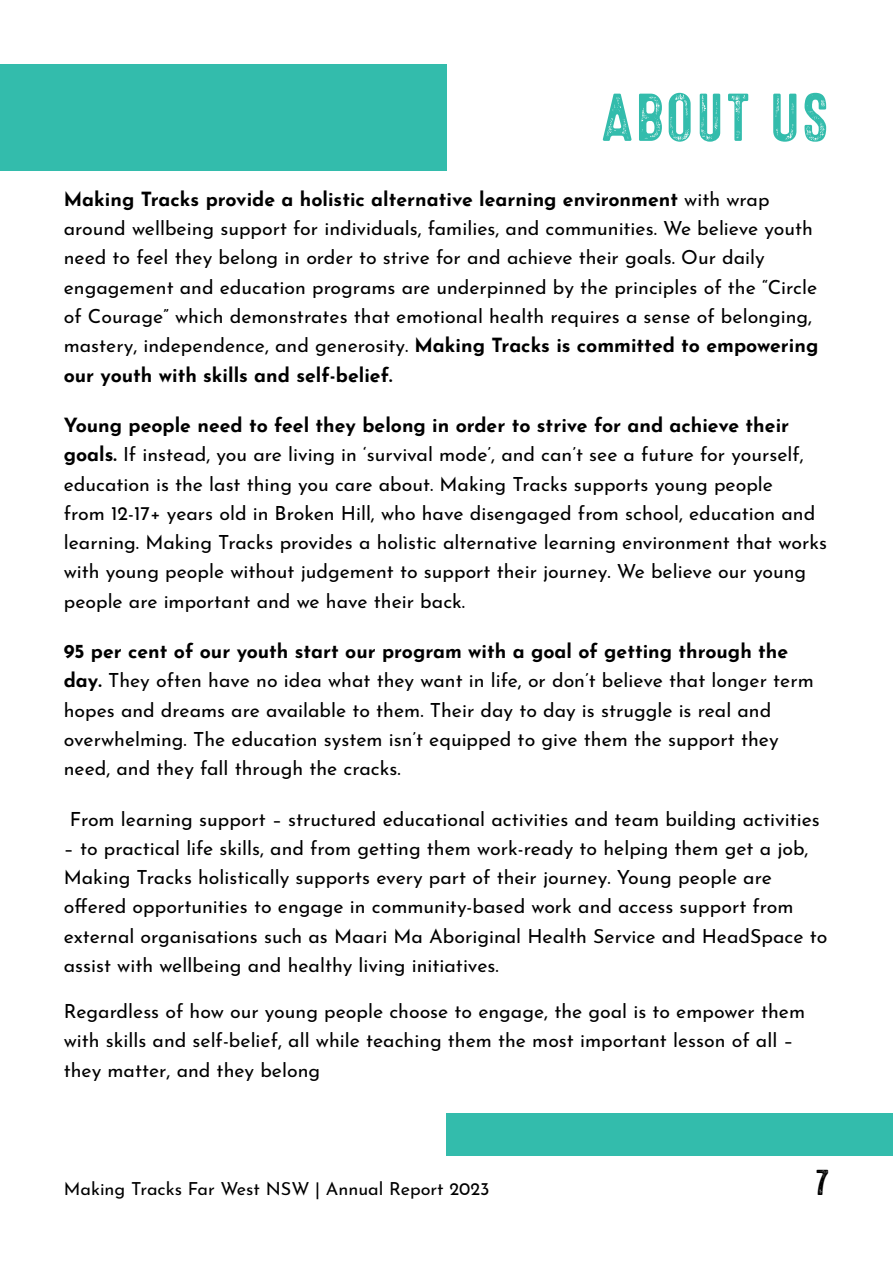
<style>
.page{position:relative;width:893px;height:1263px;background:#fff}
.page>*{position:absolute;margin:0;border:0;box-sizing:border-box;transform-origin:0 0}
.t1{font:67.5px "Microbrew Soft Four";color:#33bcac}
.t2{font:36px "Microbrew Soft Four";color:#000}
.t3{font:19.5px/29.2px "Josefin Sans";color:#000}
.t4{font:18px "Josefin Sans";color:#000}
.s1{font-weight:700}
</style>
<div class="page">
<div style="left:0;top:64px;width:446px;height:107px;background:#33bcac"></div>
<div style="left:446px;top:1113px;width:447px;height:43px;background:#33bcac"></div>
<h1 class="t1" style="left:600px;top:79px;width:231px">ABOUT US</h1>
<p class="t3" style="left:64px;top:182px;width:756px"><span class="s1">Making Tracks provide a holistic alternative learning environment</span> with wrap around wellbeing support for individuals, families, and communities. We believe youth need to feel they belong in order to strive for and achieve their goals. Our daily engagement and education programs are underpinned by the principles of the “Circle of Courage” which demonstrates that emotional health requires a sense of belonging, mastery, independence, and generosity. <span class="s1">Making Tracks is committed to empowering our youth with skills and self-belief.</span></p>
<p class="t3" style="left:64px;top:408px;width:765px"><span class="s1">Young people need to feel they belong in order to strive for and achieve their goals.</span> If instead, you are living in ‘survival mode’, and can’t see a future for yourself, education is the last thing you care about. Making Tracks supports young people<br>from 12-17+ years old in Broken Hill, who have disengaged from school, education and learning. Making Tracks provides a holistic alternative learning environment that works with young people without judgement to support their journey. We believe our young people are important and we have their back.</p>
<p class="t3" style="left:64px;top:634px;width:752px"><span class="s1">95 per cent of our youth start our program with a goal of getting through the day.</span> They often have no idea what they want in life, or don’t believe that longer term hopes and dreams are available to them. Their day to day is struggle is real and overwhelming. The education system isn’t equipped to give them the support they need, and they fall through the cracks.</p>
<p class="t3" style="left:70px;top:802px;width:751px">From learning support – structured educational activities and team building activities</p>
<p class="t3" style="left:64px;top:831px;width:765px">– to practical life skills, and from getting them work-ready to helping them get a job, Making Tracks holistically supports every part of their journey. Young people are offered opportunities to engage in community-based work and access support from external organisations such as Maari Ma Aboriginal Health Service and HeadSpace to assist with wellbeing and healthy living initiatives.</p>
<p class="t3" style="left:64px;top:994px;width:743px">Regardless of how our young people choose to engage, the goal is to empower them with skills and self-belief, all while teaching them the most important lesson of all – they matter, and they belong</p>
<p class="t4" style="left:64px;top:1173px;width:427px">Making Tracks Far West NSW | Annual Report 2023</p>
<h2 class="t2" style="left:815px;top:1162px;width:16px">7</h2>
</div>
